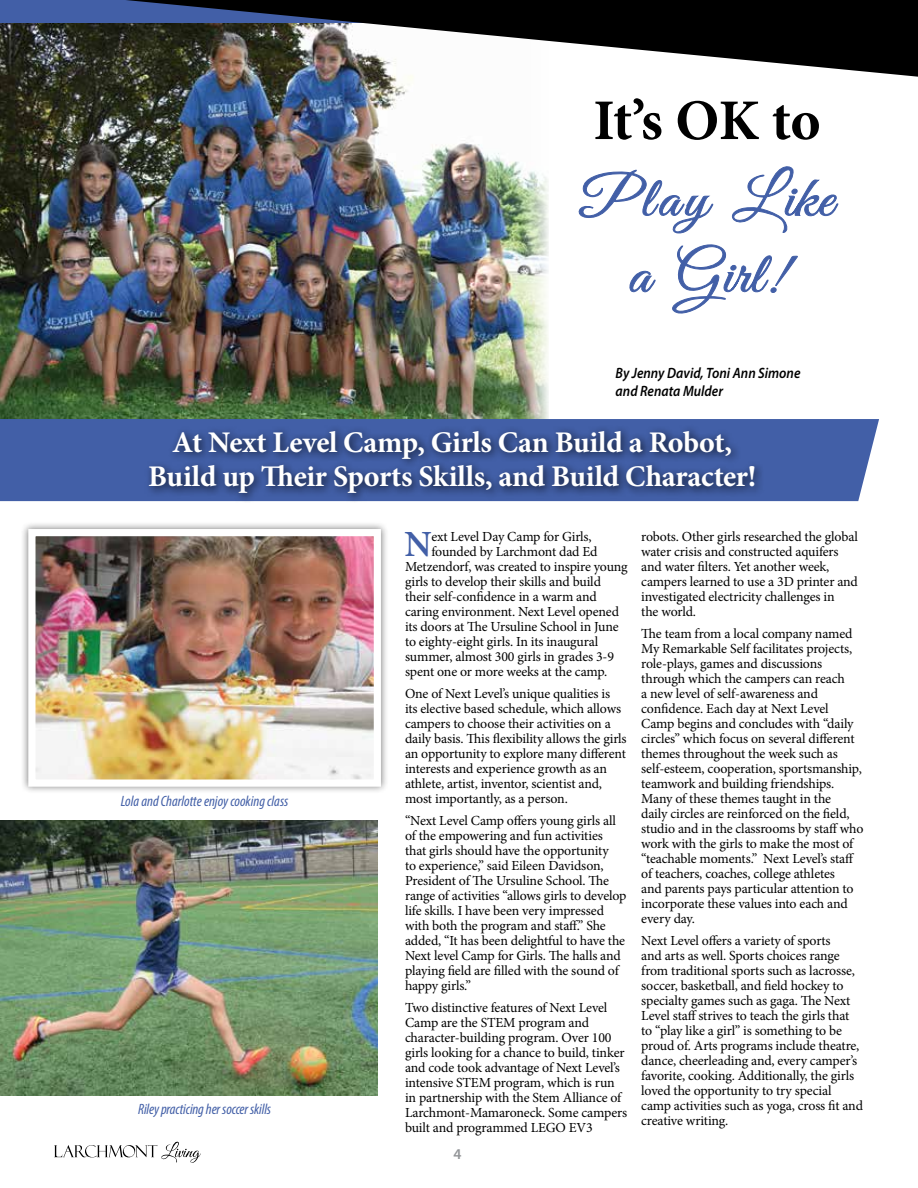
<style>
.page{position:relative;width:918px;height:1188px;background:#fff}
.page>*{position:absolute;margin:0;border:0;box-sizing:border-box;transform-origin:0 0}
.t1{font:600 36.9px "Minion Pro";color:#425fa7}
.t2{font:700 30px/34.5px "Minion Pro";letter-spacing:-.01em;color:#fff;text-align:center}
.t3{font:italic condensed 15px "Myriad Pro";letter-spacing:-.005em;color:#425fa7}
.t4{font:italic 600 15px/18px "Myriad Pro";color:#000;scale:.9 1}
.t5{font:600 15px "Myriad Pro";color:#939598}
.t6{font:13.8px/15px "Minion Pro";letter-spacing:-.01em;color:#000}
</style>
<div class="page">
<svg style="left:54px;top:1141px;width:147px;height:22px"></svg>
<img style="left:0;top:77px;width:549px;height:342px">
<div style="left:0;top:419px;width:879px;height:82px;background:#425fa7"></div>
<div style="left:21px;top:521px;width:367px;height:273px;background:#000;opacity:.5"></div>
<img style="left:36px;top:537px;width:337px;height:242px">
<div style="left:28px;top:529px;width:353px;height:258px;border:7px solid #fff"></div>
<img style="left:0;top:821px;width:378px;height:275px">
<svg style="left:0;top:0;width:918px;height:77px"></svg>
<svg style="left:629px;top:244px;width:169px;height:70px"></svg>
<svg style="left:578px;top:166px;width:260px;height:67px"></svg>
<svg style="left:595px;top:98px;width:224px;height:42px"></svg>
<div style="left:144px;top:424px;width:621px;height:79px;background:#000;opacity:.75"></div>
<p class="t4" style="left:616px;top:364px;width:207px">By Jenny David, Toni Ann Simone and Renata Mulder</p>
<h2 class="t2" style="left:148px;top:424px;width:609px">At Next Level Camp, Girls Can Build a Robot,<br>Build up Their Sports Skills, and Build Character!</h2>
<p class="t3" style="left:121px;top:792px;width:169px">Lola and Charlotte enjoy cooking class</p>
<p class="t3" style="left:138px;top:1100px;width:135px">Riley practicing her soccer skills</p>
<h1 class="t1" style="left:404px;top:519px;width:29px">N</h1>
<p class="t6" style="left:431px;top:530px;width:162px">ext Level Day Camp for Girls,</p>
<p class="t6" style="left:431px;top:545px;width:168px">founded by Larchmont dad Ed</p>
<p class="t6" style="left:405px;top:560px;width:224px">Metzendorf, was created to inspire young</p>
<p class="t6" style="left:405px;top:575px;width:198px">girls to develop their skills and build</p>
<p class="t6" style="left:405px;top:590px;width:193px">their self-confidence in a warm and</p>
<p class="t6" style="left:405px;top:605px;width:216px">caring environment. Next Level opened</p>
<p class="t6" style="left:405px;top:620px;width:215px">its doors at The Ursuline School in June</p>
<p class="t6" style="left:405px;top:635px;width:195px">to eighty-eight girls. In its inaugural</p>
<p class="t6" style="left:405px;top:650px;width:211px">summer, almost 300 girls in grades 3-9</p>
<p class="t6" style="left:405px;top:665px;width:204px">spent one or more weeks at the camp.</p>
<p class="t6" style="left:405px;top:686px;width:223px">One of Next Level’s unique qualities is<br>its elective based schedule, which allows campers to choose their activities on a daily basis. This flexibility allows the girls an opportunity to explore many different interests and experience growth as an athlete, artist, inventor, scientist and, most importantly, as a person.</p>
<p class="t6" style="left:405px;top:813px;width:223px">“Next Level Camp offers young girls all of the empowering and fun activities that girls should have the opportunity<br>to experience,” said Eileen Davidson, President of The Ursuline School. The range of activities “allows girls to develop life skills. I have been very impressed with both the program and staff.” She added, “It has been delightful to have the Next level Camp for Girls. The halls and playing field are filled with the sound of happy girls.”</p>
<p class="t6" style="left:405px;top:1000px;width:224px">Two distinctive features of Next Level Camp are the STEM program and character-building program. Over 100 girls looking for a chance to build, tinker and code took advantage of Next Level’s intensive STEM program, which is run in partnership with the Stem Alliance of Larchmont-Mamaroneck. Some campers built and programmed LEGO EV3</p>
<p class="t5" style="left:453px;top:1144px;width:10px">4</p>
<p class="t6" style="left:641px;top:530px;width:218px">robots. Other girls researched the global water crisis and constructed aquifers and water filters. Yet another week, campers learned to use a 3D printer and investigated electricity challenges in<br>the world.</p>
<p class="t6" style="left:641px;top:626px;width:224px">The team from a local company named My Remarkable Self facilitates projects, role-plays, games and discussions through which the campers can reach<br>a new level of self-awareness and confidence. Each day at Next Level Camp begins and concludes with “daily circles” which focus on several different themes throughout the week such as self-esteem, cooperation, sportsmanship, teamwork and building friendships.<br>Many of these themes taught in the<br>daily circles are reinforced on the field, studio and in the classrooms by staff who work with the girls to make the most of “teachable moments.” Next Level’s staff of teachers, coaches, college athletes<br>and parents pays particular attention to incorporate these values into each and every day.</p>
<p class="t6" style="left:641px;top:933px;width:223px">Next Level offers a variety of sports<br>and arts as well. Sports choices range from traditional sports such as lacrosse, soccer, basketball, and field hockey to specialty games such as gaga. The Next Level staff strives to teach the girls that to “play like a girl” is something to be proud of. Arts programs include theatre, dance, cheerleading and, every camper’s favorite, cooking. Additionally, the girls loved the opportunity to try special camp activities such as yoga, cross fit and creative writing.</p>
</div>
